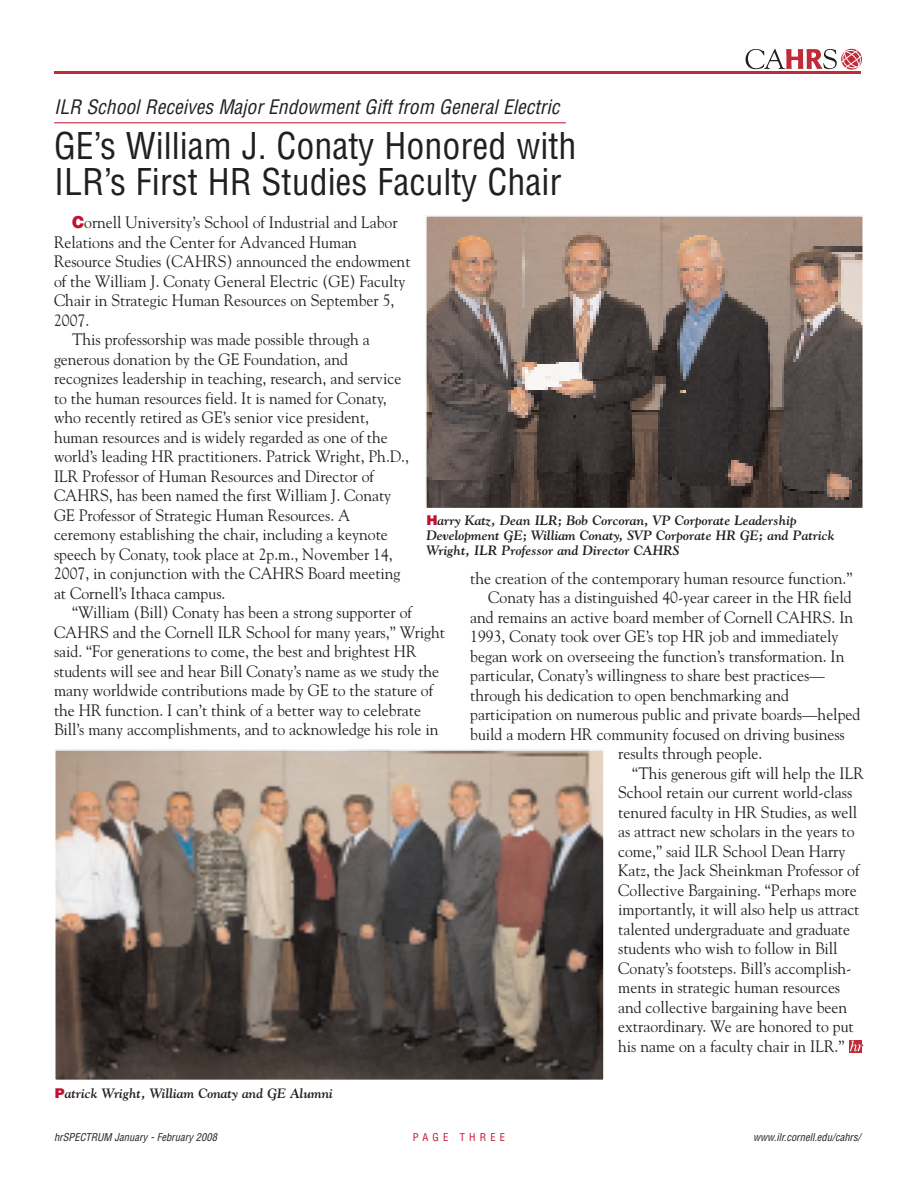
<style>
.page{position:relative;width:918px;height:1188px;background:#fff}
.page>*{position:absolute;margin:0;border:0;box-sizing:border-box;transform-origin:0 0}
.t1{font:condensed 36px/36px "Helvetica";color:#231f20}
.t2{font:italic condensed 19.5px "Helvetica";color:#231f20}
.t3{font:16.5px "Goudy";color:#231f20;scale:.95 1}
.t4{font:italic 700 13.5px/15px "Goudy";color:#231f20}
.t5{font:italic condensed 10.5px "Helvetica";color:#231f20}
.t6{font:condensed 10.5px "Helvetica";letter-spacing:.4em;color:#c3102f}
.s1{font-family:"Helvetica";font-weight:900;color:#c3102f}
.s2{font-family:"Helvetica";font-weight:900;font-style:normal;color:#c3102f}
</style>
<div class="page">
<hr style="left:54px;top:71px;width:807px;height:2px;background:#bf2b37">
<svg style="left:746px;top:49px;width:116px;height:20px"></svg>
<img style="left:57px;top:752px;width:545px;height:326px">
<div style="left:54px;top:749px;width:551px;height:332px;border:2px solid #fff"></div>
<img style="left:428px;top:218px;width:433px;height:288px">
<div style="left:425px;top:215px;width:439px;height:294px;border:2px solid #fff"></div>
<svg style="left:849px;top:1040px;width:13px;height:12px"></svg>
<svg style="left:850px;top:1041px;width:13px;height:10px"></svg>
<hr style="left:54px;top:122px;width:512px;height:1px;background:#c3102f">
<p class="t2" style="left:54px;top:95px;width:507px">ILR School Receives Major Endowment Gift from General Electric</p>
<h1 class="t1" style="left:54px;top:128px;width:524px">GE’s William J. Conaty Honored with<br>ILR’s First HR Studies Faculty Chair</h1>
<p class="t3" style="left:72px;top:213px;width:344px"><span class="s1">C</span>ornell University’s School of Industrial and Labor</p>
<p class="t3" style="left:54px;top:232px;width:320px">Relations and the Center for Advanced Human</p>
<p class="t3" style="left:54px;top:252px;width:377px">Resource Studies (CAHRS) announced the endowment</p>
<p class="t3" style="left:54px;top:271px;width:372px">of the William J. Conaty General Electric (GE) Faculty</p>
<p class="t3" style="left:54px;top:291px;width:360px">Chair in Strategic Human Resources on September 5,</p>
<p class="t3" style="left:54px;top:310px;width:39px">2007.</p>
<p class="t3" style="left:72px;top:330px;width:315px">This professorship was made possible through a</p>
<p class="t3" style="left:54px;top:349px;width:311px">generous donation by the GE Foundation, and</p>
<p class="t3" style="left:54px;top:369px;width:367px">recognizes leadership in teaching, research, and service</p>
<p class="t3" style="left:54px;top:388px;width:352px">to the human resources field. It is named for Conaty,</p>
<p class="t3" style="left:54px;top:408px;width:333px">who recently retired as GE’s senior vice president,</p>
<p class="t3" style="left:54px;top:427px;width:353px">human resources and is widely regarded as one of the</p>
<p class="t3" style="left:54px;top:447px;width:375px">world’s leading HR practitioners. Patrick Wright, Ph.D.,</p>
<p class="t3" style="left:54px;top:466px;width:338px">ILR Professor of Human Resources and Director of</p>
<p class="t3" style="left:54px;top:486px;width:356px">CAHRS, has been named the first William J. Conaty</p>
<p class="t3" style="left:54px;top:505px;width:314px">GE Professor of Strategic Human Resources. A</p>
<p class="t3" style="left:54px;top:525px;width:353px">ceremony establishing the chair, including a keynote</p>
<p class="t3" style="left:54px;top:544px;width:358px">speech by Conaty, took place at 2p.m., November 14,</p>
<p class="t3" style="left:54px;top:564px;width:366px">2007, in conjunction with the CAHRS Board meeting</p>
<p class="t3" style="left:54px;top:583px;width:182px">at Cornell’s Ithaca campus.</p>
<p class="t3" style="left:72px;top:603px;width:359px">“William (Bill) Conaty has been a strong supporter of</p>
<p class="t3" style="left:54px;top:622px;width:413px">CAHRS and the Cornell ILR School for many years,” Wright</p>
<p class="t3" style="left:54px;top:642px;width:383px">said. “For generations to come, the best and brightest HR</p>
<p class="t3" style="left:54px;top:661px;width:407px">students will see and hear Bill Conaty’s name as we study the</p>
<p class="t3" style="left:54px;top:681px;width:401px">many worldwide contributions made by GE to the stature of</p>
<p class="t3" style="left:54px;top:700px;width:388px">the HR function. I can’t think of a better way to celebrate</p>
<p class="t3" style="left:54px;top:720px;width:406px">Bill’s many accomplishments, and to acknowledge his role in</p>
<p class="t4" style="left:426px;top:513px;width:410px"><span class="s2">H</span>arry Katz, Dean ILR; Bob Corcoran, VP Corporate Leadership<br>Development GE; William Conaty, SVP Corporate HR GE; and Patrick<br>Wright, ILR Professor and Director CAHRS</p>
<p class="t3" style="left:470px;top:568px;width:404px">the creation of the contemporary human resource function.”</p>
<p class="t3" style="left:488px;top:588px;width:384px">Conaty has a distinguished 40-year career in the HR field</p>
<p class="t3" style="left:470px;top:607px;width:405px">and remains an active board member of Cornell CAHRS. In</p>
<p class="t3" style="left:470px;top:627px;width:389px">1993, Conaty took over GE’s top HR job and immediately</p>
<p class="t3" style="left:470px;top:646px;width:396px">began work on overseeing the function’s transformation. In</p>
<p class="t3" style="left:470px;top:666px;width:375px">particular, Conaty’s willingness to share best practices—</p>
<p class="t3" style="left:470px;top:685px;width:337px">through his dedication to open benchmarking and</p>
<p class="t3" style="left:470px;top:705px;width:412px">participation on numerous public and private boards—helped</p>
<p class="t3" style="left:470px;top:724px;width:396px">build a modern HR community focused on driving business</p>
<p class="t3" style="left:618px;top:744px;width:153px">results through people.</p>
<p class="t3" style="left:632px;top:763px;width:245px">“This generous gift will help the ILR</p>
<p class="t3" style="left:618px;top:783px;width:248px">School retain our current world-class</p>
<p class="t3" style="left:618px;top:802px;width:253px">tenured faculty in HR Studies, as well</p>
<p class="t3" style="left:618px;top:822px;width:250px">as attract new scholars in the years to</p>
<p class="t3" style="left:618px;top:841px;width:241px">come,” said ILR School Dean Harry</p>
<p class="t3" style="left:618px;top:861px;width:255px">Katz, the Jack Sheinkman Professor of</p>
<p class="t3" style="left:618px;top:880px;width:253px">Collective Bargaining. “Perhaps more</p>
<p class="t3" style="left:618px;top:900px;width:256px">importantly, it will also help us attract</p>
<p class="t3" style="left:618px;top:919px;width:246px">talented undergraduate and graduate</p>
<p class="t3" style="left:618px;top:939px;width:233px">students who wish to follow in Bill</p>
<p class="t3" style="left:618px;top:958px;width:247px">Conaty’s footsteps. Bill’s accomplish-</p>
<p class="t3" style="left:618px;top:978px;width:235px">ments in strategic human resources</p>
<p class="t3" style="left:618px;top:997px;width:243px">and collective bargaining have been</p>
<p class="t3" style="left:618px;top:1017px;width:250px">extraordinary. We are honored to put</p>
<p class="t3" style="left:618px;top:1036px;width:240px">his name on a faculty chair in ILR.”</p>
<p class="t4" style="left:55px;top:1086px;width:280px"><span class="s2">P</span>atrick Wright, William Conaty and GE Alumni</p>
<p class="t5" style="left:54px;top:1131px;width:164px">hrSPECTRUM January - February 2008</p>
<p class="t6" style="left:413px;top:1131px;width:94px">PAGE THREE</p>
<p class="t5" style="left:753px;top:1131px;width:109px">www.ilr.cornell.edu/cahrs/</p>
</div>
